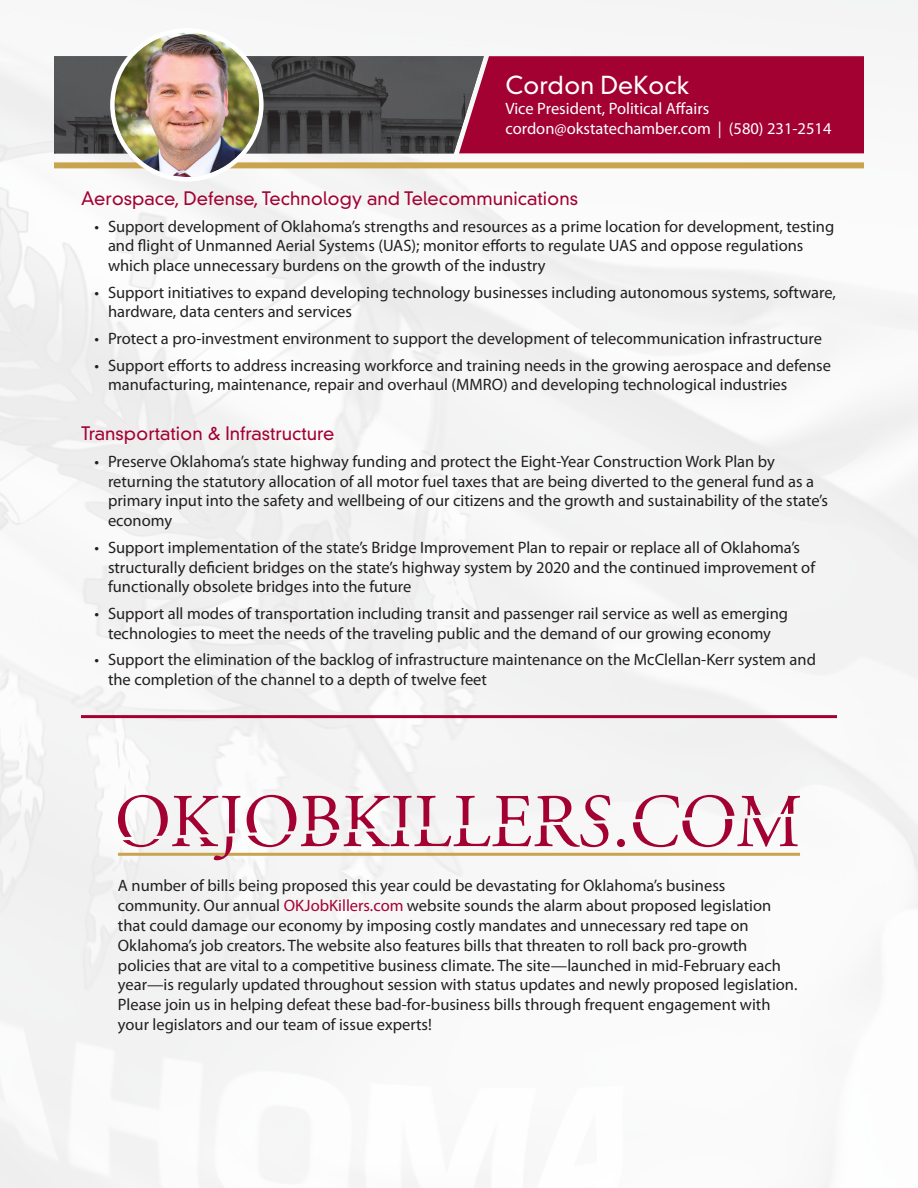
<style>
.page{position:relative;width:918px;height:1188px;background:#fff}
.page>*{position:absolute;margin:0;border:0;box-sizing:border-box;transform-origin:0 0}
.t1{font:300 24px "DIN Neuzeit Grotesk Std";color:#fff}
.t2{font:300 18px "DIN Neuzeit Grotesk Std";color:#a40133}
.t3{font:16.5px/19.8px "Myriad Pro";color:#231f20}
.t4{font:16.5px "Myriad Pro";color:#fff}
.s1{color:#a40133}
</style>
<div class="page">
<img style="left:0;top:0;width:918px;height:1188px">
<hr style="left:118px;top:853px;width:682px;height:3px;background:#caa34f">
<div style="left:54px;top:162px;width:810px;height:6px;background:#caa34f"></div>
<div style="left:484px;top:56px;width:380px;height:97px;background:#a40133"></div>
<img style="left:54px;top:56px;width:430px;height:97px">
<img style="left:115px;top:33px;width:144px;height:144px;border-radius:72px">
<div style="left:110px;top:28px;width:154px;height:154px;border:4px solid #fff;border-radius:50%"></div>
<hr style="left:81px;top:715px;width:756px;height:3px;background:#a40133">
<svg style="left:118px;top:795px;width:123px;height:65px"></svg>
<svg style="left:247px;top:795px;width:363px;height:52px"></svg>
<div style="left:617px;top:839px;width:8px;height:8px;background:#a40133;border-radius:50%"></div>
<svg style="left:633px;top:795px;width:167px;height:52px"></svg>
<p class="t1" style="left:505px;top:71px;width:185px">Cordon DeKock</p>
<p class="t4" style="left:505px;top:98px;width:205px">Vice President, Political Affairs</p>
<p class="t4" style="left:505px;top:118px;width:328px">cordon@okstatechamber.com | (580) 231-2514</p>
<p class="t2" style="left:81px;top:188px;width:499px">Aerospace, Defense, Technology and Telecommunications</p>
<p class="t3" style="left:108px;top:216px;width:728px;text-indent:-14px">• Support development of Oklahoma’s strengths and resources as a prime location for development, testing and flight of Unmanned Aerial Systems (UAS); monitor efforts to regulate UAS and oppose regulations which place unnecessary burdens on the growth of the industry</p>
<p class="t3" style="left:108px;top:282px;width:729px;text-indent:-14px">• Support initiatives to expand developing technology businesses including autonomous systems, software, hardware, data centers and services</p>
<p class="t3" style="left:94px;top:328px;width:729px">• Protect a pro-investment environment to support the development of telecommunication infrastructure</p>
<p class="t3" style="left:108px;top:355px;width:724px;text-indent:-14px">• Support efforts to address increasing workforce and training needs in the growing aerospace and defense manufacturing, maintenance, repair and overhaul (MMRO) and developing technological industries</p>
<p class="t2" style="left:81px;top:423px;width:255px">Transportation &amp; Infrastructure</p>
<p class="t3" style="left:108px;top:451px;width:722px;text-indent:-14px">• Preserve Oklahoma’s state highway funding and protect the Eight-Year Construction Work Plan by returning the statutory allocation of all motor fuel taxes that are being diverted to the general fund as a primary input into the safety and wellbeing of our citizens and the growth and sustainability of the state’s economy</p>
<p class="t3" style="left:108px;top:537px;width:709px;text-indent:-14px">• Support implementation of the state’s Bridge Improvement Plan to repair or replace all of Oklahoma’s structurally deficient bridges on the state’s highway system by 2020 and the continued improvement of functionally obsolete bridges into the future</p>
<p class="t3" style="left:94px;top:603px;width:695px;text-align:center">• Support all modes of transportation including transit and passenger rail service as well as emerging technologies to meet the needs of the traveling public and the demand of our growing economy</p>
<p class="t3" style="left:108px;top:650px;width:709px;text-indent:-14px">• Support the elimination of the backlog of infrastructure maintenance on the McClellan-Kerr system and the completion of the channel to a depth of twelve feet</p>
<p class="t3" style="left:118px;top:876px;width:681px">A number of bills being proposed this year could be devastating for Oklahoma’s business community. Our annual <span class="s1">OKJobKillers.com</span> website sounds the alarm about proposed legislation that could damage our economy by imposing costly mandates and unnecessary red tape on Oklahoma’s job creators. The website also features bills that threaten to roll back pro-growth policies that are vital to a competitive business climate. The site—launched in mid-February each year—is regularly updated throughout session with status updates and newly proposed legislation.<br>Please join us in helping defeat these bad-for-business bills through frequent engagement with your legislators and our team of issue experts!</p>
</div>
